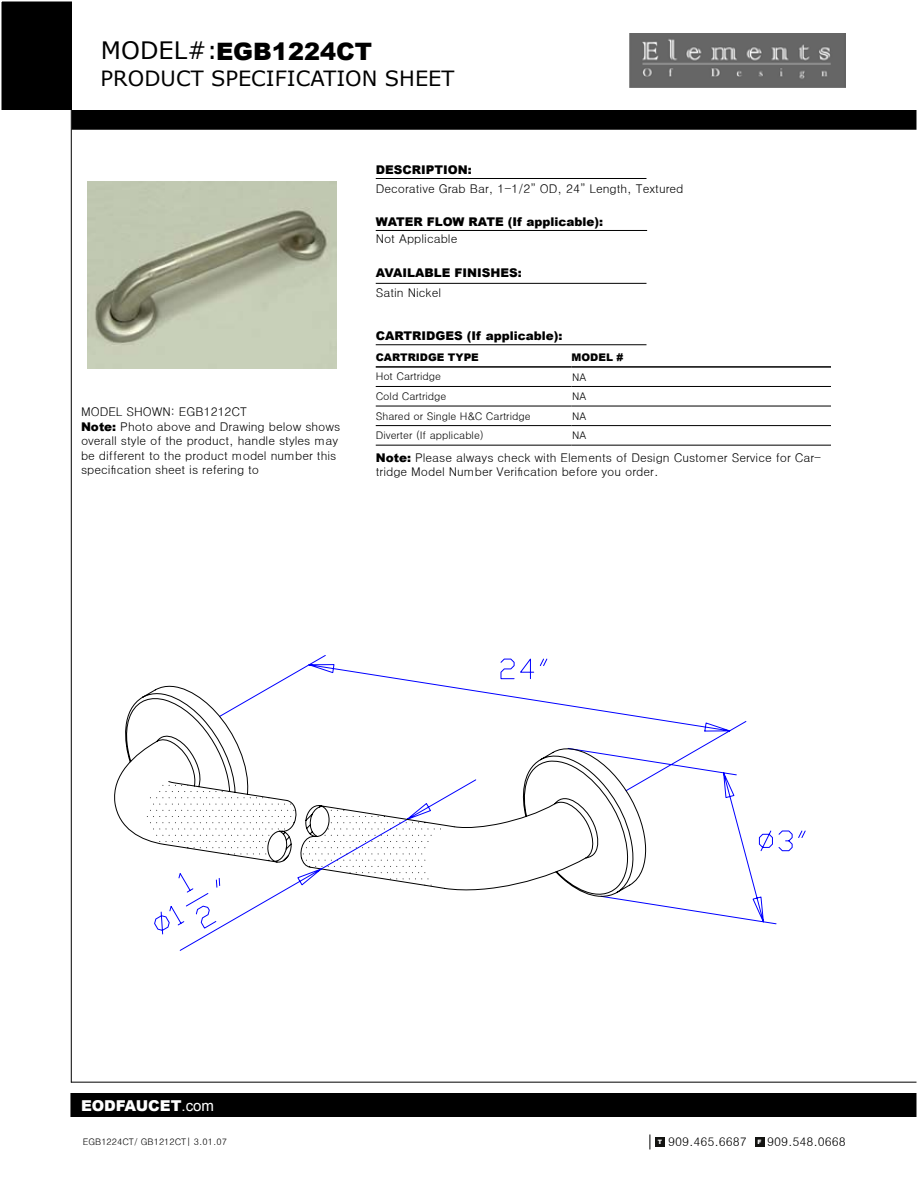
<style>
.page{position:relative;width:918px;height:1188px;background:#fff}
.page>*{position:absolute;margin:0;border:0;box-sizing:border-box;transform-origin:0 0}
.t1{font:900 24px "Arial";color:#000}
.t2{font:21px "Verdana";color:#000}
.t3{font:900 15px "Arial";color:#fff}
.t4{font:12px/14.4px "Dotum";color:#000}
.t5{font:900 12px "Arial";color:#000}
.t6{font:10.5px/19.5px "Dotum";color:#000}
.t7{font:900 10.5px "Arial";color:#000}
.t8{font:9px "Dotum";color:#000}
.t9{font:900 6px "Arial";color:#fff}
.s1{font-family:"Verdana";font-weight:400}
.s2{font-family:"Arial";font-weight:900}
.s3{font-weight:400}
</style>
<div class="page">
<svg style="left:650px;top:1134px;width:1px;height:15px"></svg>
<div style="left:655px;top:1137px;width:10px;height:9px;background:#131311"></div>
<div style="left:755px;top:1137px;width:9px;height:9px;background:#131311"></div>
<div style="left:0;top:0;width:72px;height:110px;background:#000"></div>
<hr style="left:71px;top:87px;width:1px;height:996px;background:#000">
<div style="left:71px;top:1094px;width:846px;height:22px;background:#000"></div>
<div style="left:70px;top:1093px;width:848px;height:24px;border:2px solid #000"></div>
<hr style="left:71px;top:1082px;width:847px;height:1px;background:#000">
<img style="left:630px;top:33px;width:216px;height:54px">
<div style="left:72px;top:111px;width:845px;height:18px;background:#000"></div>
<div style="left:72px;top:110px;width:846px;height:20px;border:2px solid #000"></div>
<hr style="left:376px;top:178px;width:270px;height:1px;background:#000">
<hr style="left:376px;top:230px;width:271px;height:1px;background:#000">
<hr style="left:376px;top:283px;width:270px;height:1px;background:#000">
<hr style="left:376px;top:344px;width:270px;height:1px;background:#000">
<hr style="left:376px;top:366px;width:196px;height:2px;background:#000">
<hr style="left:572px;top:366px;width:259px;height:2px;background:#000">
<hr style="left:376px;top:386px;width:196px;height:1px;background:#000">
<hr style="left:572px;top:386px;width:259px;height:1px;background:#000">
<hr style="left:376px;top:406px;width:196px;height:1px;background:#000">
<hr style="left:572px;top:406px;width:259px;height:1px;background:#000">
<hr style="left:376px;top:425px;width:196px;height:1px;background:#000">
<hr style="left:572px;top:425px;width:259px;height:1px;background:#000">
<hr style="left:376px;top:445px;width:196px;height:1px;background:#000">
<hr style="left:572px;top:445px;width:259px;height:1px;background:#000">
<img style="left:88px;top:182px;width:248px;height:186px">
<svg style="left:322px;top:655px;width:484px;height:270px"></svg>
<svg style="left:114px;top:678px;width:532px;height:227px"></svg>
<svg style="left:154px;top:657px;width:394px;height:294px"></svg>
<svg style="left:147px;top:785px;width:308px;height:101px"></svg>
<h1 class="t1" style="left:101px;top:34px;width:273px"><span class="s1">MODEL#:</span>EGB1224CT</h1>
<h2 class="t2" style="left:101px;top:65px;width:355px">PRODUCT SPECIFICATION SHEET</h2>
<p class="t5" style="left:376px;top:161px;width:97px">DESCRIPTION:</p>
<p class="t4" style="left:376px;top:181px;width:309px">Decorative Grab Bar, 1-1/2” OD, 24” Length, Textured</p>
<p class="t5" style="left:376px;top:213px;width:229px">WATER FLOW RATE (If applicable):</p>
<p class="t5" style="left:376px;top:264px;width:147px">AVAILABLE FINISHES:</p>
<p class="t4" style="left:376px;top:231px;width:83px">Not Applicable</p>
<p class="t4" style="left:81px;top:405px;width:261px">MODEL SHOWN: EGB1212CT<br><span class="s2">Note:</span> Photo above and Drawing below shows overall style of the product, handle styles may be different to the product model number this specification sheet is refering to</p>
<p class="t4" style="left:376px;top:286px;width:67px">Satin Nickel</p>
<p class="t5" style="left:376px;top:327px;width:188px">CARTRIDGES (If applicable):</p>
<p class="t7" style="left:376px;top:350px;width:105px">CARTRIDGE TYPE</p>
<p class="t7" style="left:572px;top:350px;width:53px">MODEL #</p>
<p class="t6" style="left:376px;top:367px;width:156px">Hot Cartridge<br>Cold Cartridge<br>Shared or Single H&amp;C Cartridge<br>Diverter (If applicable)</p>
<p class="t4" style="left:376px;top:450px;width:447px"><span class="s2">Note:</span> Please always check with Elements of Design Customer Service for Car&shy;tridge Model Number Verification before you order.</p>
<p class="t6" style="left:572px;top:367px;width:16px;text-align:justify">NA NA NA NA</p>
<p class="t3" style="left:81px;top:1095px;width:135px">EODFAUCET<span class="s3">.com</span></p>
<p class="t8" style="left:83px;top:1137px;width:146px">EGB1224CT/ GB1212CT| 3.01.07</p>
<p class="t4" style="left:658px;top:1134px;width:91px"><sup>T</sup> 909.465.6687</p>
<p class="t4" style="left:767px;top:1134px;width:80px">909.548.0668</p>
<p class="t9" style="left:758px;top:1137px;width:6px">F</p>
</div>
